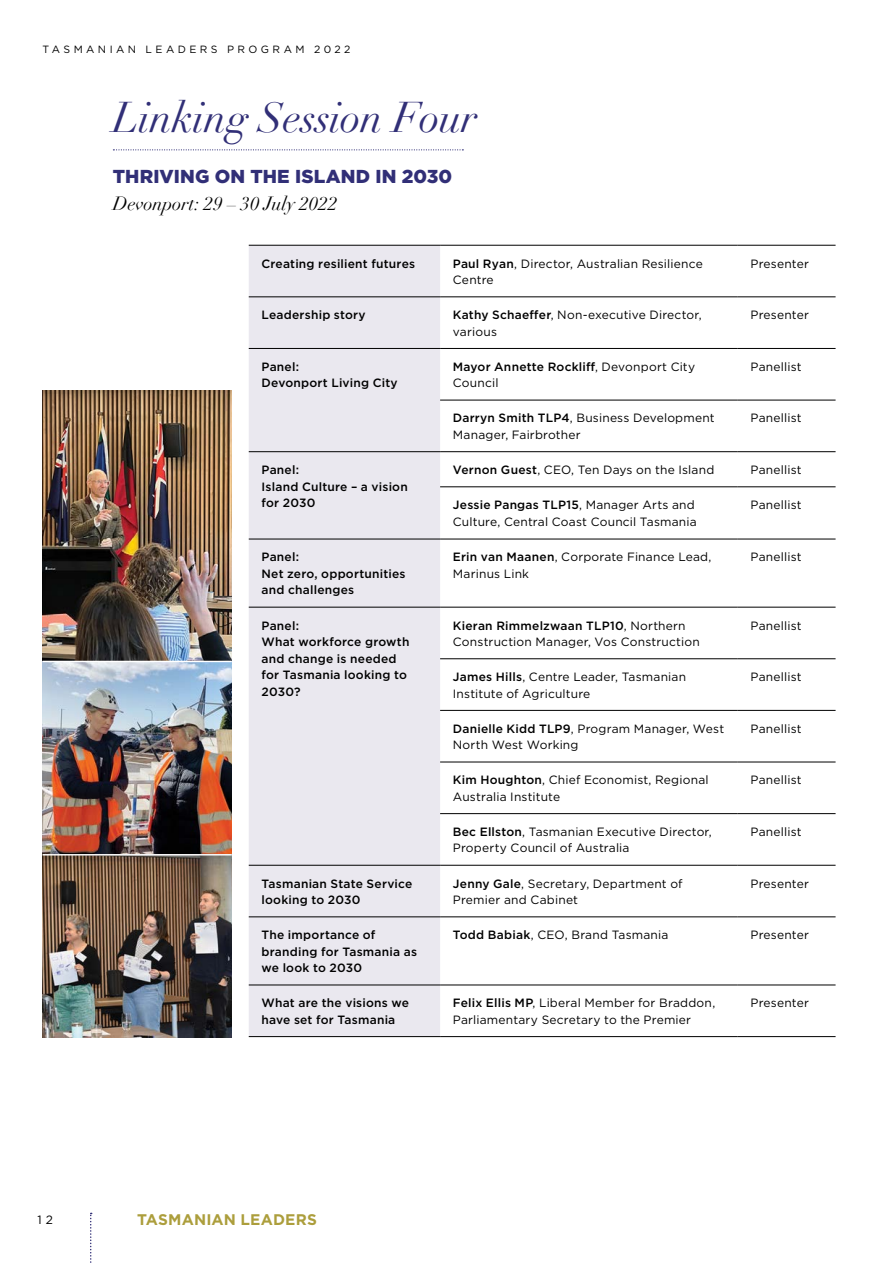
<style>
.page{position:relative;width:893px;height:1263px;background:#fff}
.page>*{position:absolute;margin:0;border:0;box-sizing:border-box;transform-origin:0 0}
.TLY_HEADING{font:italic 42px "Didot";letter-spacing:-.015em;color:#312f77}
.MAIN_YB{font:900 18.75px "Gotham";letter-spacing:.01em;color:#312f77}
.MAIN_YB-2{font:italic 18.75px "Didot";letter-spacing:-.005em;color:#000}
.t1{font:700 15.45px "Gotham";letter-spacing:.01em;color:#ac9e3c}
.MAIN_YB-3{font:12px/16.5px "Gotham";letter-spacing:.015em;color:#000}
.MAIN_YB-4{font:500 12px/16.5px "Gotham";letter-spacing:.02em;color:#000}
.Graduate_name{font:10.5px "Gotham";letter-spacing:.325em;color:#000}
.s1{font-weight:500}
</style>
<div class="page">
<svg style="left:90px;top:1213px;width:2px;height:50px"></svg>
<img style="left:43px;top:662px;width:189px;height:375px">
<svg style="left:113px;top:149px;width:350px;height:1px"></svg>
<div style="left:249px;top:246px;width:191px;height:790px;background:#eae8ef"></div>
<hr style="left:249px;top:245px;width:191px;height:1px;background:#000">
<hr style="left:440px;top:245px;width:298px;height:1px;background:#000">
<hr style="left:738px;top:245px;width:98px;height:1px;background:#000">
<hr style="left:249px;top:297px;width:191px;height:1px;background:#000">
<hr style="left:440px;top:297px;width:298px;height:1px;background:#000">
<hr style="left:738px;top:297px;width:98px;height:1px;background:#000">
<hr style="left:249px;top:348px;width:191px;height:1px;background:#000">
<hr style="left:440px;top:348px;width:298px;height:1px;background:#000">
<hr style="left:738px;top:348px;width:98px;height:1px;background:#000">
<hr style="left:440px;top:400px;width:298px;height:1px;background:#000">
<hr style="left:738px;top:400px;width:98px;height:1px;background:#000">
<hr style="left:249px;top:451px;width:191px;height:1px;background:#000">
<hr style="left:440px;top:451px;width:298px;height:1px;background:#000">
<hr style="left:738px;top:451px;width:98px;height:1px;background:#000">
<hr style="left:440px;top:486px;width:298px;height:1px;background:#000">
<hr style="left:738px;top:486px;width:98px;height:1px;background:#000">
<hr style="left:249px;top:539px;width:191px;height:1px;background:#000">
<hr style="left:440px;top:539px;width:298px;height:1px;background:#000">
<hr style="left:738px;top:539px;width:98px;height:1px;background:#000">
<hr style="left:249px;top:607px;width:191px;height:1px;background:#000">
<hr style="left:440px;top:607px;width:298px;height:1px;background:#000">
<hr style="left:738px;top:607px;width:98px;height:1px;background:#000">
<hr style="left:440px;top:658px;width:298px;height:1px;background:#000">
<hr style="left:738px;top:658px;width:98px;height:1px;background:#000">
<hr style="left:440px;top:710px;width:298px;height:1px;background:#000">
<hr style="left:738px;top:710px;width:98px;height:1px;background:#000">
<hr style="left:440px;top:762px;width:298px;height:1px;background:#000">
<hr style="left:738px;top:762px;width:98px;height:1px;background:#000">
<hr style="left:440px;top:813px;width:298px;height:1px;background:#000">
<hr style="left:738px;top:813px;width:98px;height:1px;background:#000">
<hr style="left:249px;top:865px;width:191px;height:1px;background:#000">
<hr style="left:440px;top:865px;width:298px;height:1px;background:#000">
<hr style="left:738px;top:865px;width:98px;height:1px;background:#000">
<hr style="left:249px;top:916px;width:191px;height:1px;background:#000">
<hr style="left:440px;top:916px;width:298px;height:1px;background:#000">
<hr style="left:738px;top:916px;width:98px;height:1px;background:#000">
<hr style="left:249px;top:985px;width:191px;height:1px;background:#000">
<hr style="left:440px;top:985px;width:298px;height:1px;background:#000">
<hr style="left:738px;top:985px;width:98px;height:1px;background:#000">
<hr style="left:249px;top:1036px;width:191px;height:1px;background:#000">
<hr style="left:440px;top:1036px;width:298px;height:1px;background:#000">
<hr style="left:738px;top:1036px;width:98px;height:1px;background:#000">
<img style="left:43px;top:391px;width:189px;height:270px">
<hr style="left:43px;top:854px;width:189px;height:1px;background:#fff">
<p class="Graduate_name" style="left:43px;top:43px;width:310px">TASMANIAN LEADERS PROGRAM 2022</p>
<p class="TLY_HEADING" style="left:113px;top:91px;width:366px">Linking Session Four</p>
<p class="MAIN_YB" style="left:113px;top:163px;width:341px">THRIVING ON THE ISLAND IN 2030</p>
<p class="MAIN_YB-2" style="left:113px;top:192px;width:226px">Devonport: 29 – 30 July 2022</p>
<p class="MAIN_YB-4" style="left:261px;top:255px;width:155px">Creating resilient futures</p>
<p class="MAIN_YB-3" style="left:453px;top:255px;width:251px"><span class="s1">Paul Ryan</span>, Director, Australian Resilience<br>Centre</p>
<p class="MAIN_YB-3" style="left:750px;top:255px;width:60px">Presenter</p>
<p class="MAIN_YB-4" style="left:261px;top:307px;width:106px">Leadership story</p>
<p class="MAIN_YB-3" style="left:453px;top:306px;width:250px"><span class="s1">Kathy Schaeffer</span>, Non-executive Director, various</p>
<p class="MAIN_YB-3" style="left:750px;top:306px;width:60px">Presenter</p>
<p class="MAIN_YB-4" style="left:261px;top:358px;width:138px">Panel:<br>Devonport Living City</p>
<p class="MAIN_YB-3" style="left:453px;top:358px;width:244px"><span class="s1">Mayor Annette Rockliff</span>, Devonport City<br>Council</p>
<p class="MAIN_YB-3" style="left:750px;top:358px;width:53px">Panellist</p>
<p class="MAIN_YB-3" style="left:453px;top:410px;width:263px"><span class="s1">Darryn Smith TLP4</span>, Business Development<br>Manager, Fairbrother</p>
<p class="MAIN_YB-3" style="left:750px;top:410px;width:53px">Panellist</p>
<p class="MAIN_YB-4" style="left:261px;top:461px;width:148px">Panel:<br>Island Culture – a vision for 2030</p>
<p class="MAIN_YB-3" style="left:453px;top:461px;width:263px"><span class="s1">Vernon Guest</span>, CEO, Ten Days on the Island</p>
<p class="MAIN_YB-3" style="left:750px;top:461px;width:53px">Panellist</p>
<p class="MAIN_YB-3" style="left:453px;top:496px;width:245px"><span class="s1">Jessie Pangas TLP15</span>, Manager Arts and<br>Culture, Central Coast Council Tasmania</p>
<p class="MAIN_YB-3" style="left:750px;top:496px;width:53px">Panellist</p>
<p class="MAIN_YB-4" style="left:261px;top:549px;width:146px">Panel:<br>Net zero, opportunities and challenges</p>
<p class="MAIN_YB-3" style="left:453px;top:549px;width:260px"><span class="s1">Erin van Maanen</span>, Corporate Finance Lead,<br>Marinus Link</p>
<p class="MAIN_YB-3" style="left:750px;top:549px;width:53px">Panellist</p>
<p class="MAIN_YB-4" style="left:261px;top:617px;width:150px">Panel:<br>What workforce growth and change is needed for Tasmania looking to<br>2030?</p>
<p class="MAIN_YB-3" style="left:453px;top:617px;width:248px"><span class="s1">Kieran Rimmelzwaan TLP10</span>, Northern<br>Construction Manager, Vos Construction</p>
<p class="MAIN_YB-3" style="left:750px;top:617px;width:53px">Panellist</p>
<p class="MAIN_YB-3" style="left:453px;top:668px;width:235px"><span class="s1">James Hills</span>, Centre Leader, Tasmanian<br>Institute of Agriculture</p>
<p class="MAIN_YB-3" style="left:750px;top:668px;width:53px">Panellist</p>
<p class="MAIN_YB-3" style="left:453px;top:720px;width:273px"><span class="s1">Danielle Kidd TLP9</span>, Program Manager, West<br>North West Working</p>
<p class="MAIN_YB-3" style="left:750px;top:720px;width:53px">Panellist</p>
<p class="MAIN_YB-3" style="left:453px;top:772px;width:257px"><span class="s1">Kim Houghton</span>, Chief Economist, Regional<br>Australia Institute</p>
<p class="MAIN_YB-3" style="left:750px;top:772px;width:53px">Panellist</p>
<p class="MAIN_YB-3" style="left:453px;top:823px;width:261px"><span class="s1">Bec Ellston</span>, Tasmanian Executive Director,<br>Property Council of Australia</p>
<p class="MAIN_YB-3" style="left:750px;top:823px;width:53px">Panellist</p>
<p class="MAIN_YB-4" style="left:261px;top:875px;width:152px">Tasmanian State Service looking to 2030</p>
<p class="MAIN_YB-3" style="left:453px;top:875px;width:231px"><span class="s1">Jenny Gale</span>, Secretary, Department of<br>Premier and Cabinet</p>
<p class="MAIN_YB-3" style="left:750px;top:875px;width:60px">Presenter</p>
<p class="MAIN_YB-4" style="left:261px;top:926px;width:157px">The importance of branding for Tasmania as we look to 2030</p>
<p class="MAIN_YB-3" style="left:453px;top:926px;width:217px"><span class="s1">Todd Babiak</span>, CEO, Brand Tasmania</p>
<p class="MAIN_YB-3" style="left:750px;top:926px;width:60px">Presenter</p>
<p class="MAIN_YB-4" style="left:261px;top:995px;width:149px">What are the visions we have set for Tasmania</p>
<p class="MAIN_YB-3" style="left:453px;top:994px;width:264px"><span class="s1">Felix Ellis MP</span>, Liberal Member for Braddon,<br>Parliamentary Secretary to the Premier</p>
<p class="MAIN_YB-3" style="left:750px;top:994px;width:60px">Presenter</p>
<p class="MAIN_YB-3" style="left:38px;top:1211px;width:17px">1 2</p>
<p class="t1" style="left:137px;top:1209px;width:181px">TASMANIAN LEADERS</p>
</div>
